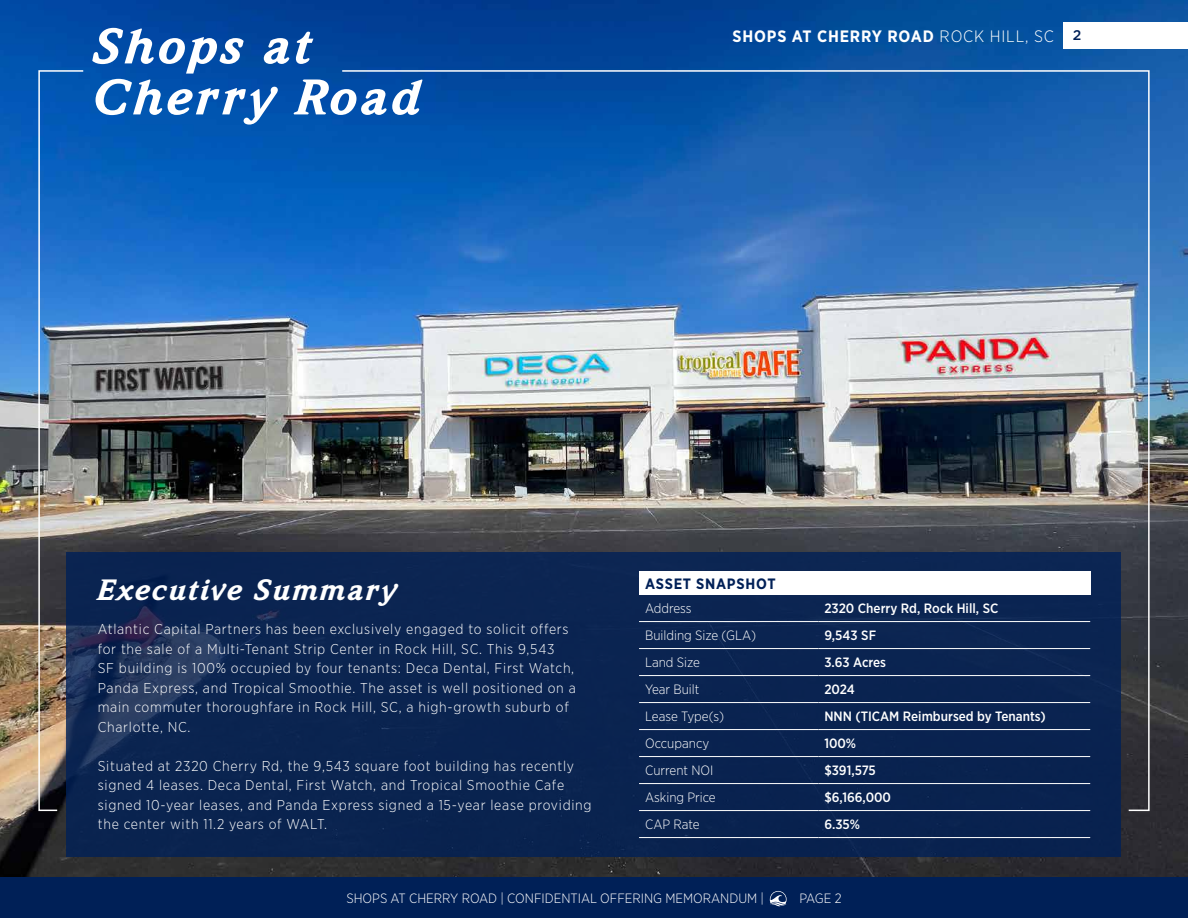
<style>
.page{position:relative;width:1188px;height:918px;background:#fff}
.page>*{position:absolute;margin:0;border:0;box-sizing:border-box;transform-origin:0 0}
.t1{font:italic 900 51px/51px "Weidemann IT Cby BT";letter-spacing:.05em;color:#fff}
.t2{font:italic 900 30px "Weidemann IT Cby BT";letter-spacing:.05em;color:#fff}
.t3{font:700 16.5px "Gotham Narrow";letter-spacing:.05em;color:#fff}
.t4{font:700 15px "Gotham Narrow";letter-spacing:.05em;color:#002057}
.t5{font:300 14.25px/19.5px "Gotham Narrow";letter-spacing:.05em;color:#fff}
.t6{font:500 13.95px "Gotham";color:#002057}
.t7{font:300 13.5px "Gotham Narrow";color:#fff}
.t8{font:500 13.5px "Gotham Narrow";color:#fff}
.s1{font-weight:300}
</style>
<div class="page">
<img style="left:0;top:0;width:1188px;height:878px">
<div style="left:0;top:878px;width:1188px;height:40px;background:#002057"></div>
<svg style="left:770px;top:891px;width:17px;height:16px"></svg>
<svg style="left:67px;top:552px;width:1054px;height:304px;background:#0c2551"></svg>
<hr style="left:639px;top:837px;width:179px;height:1px;background:#fff">
<hr style="left:818px;top:837px;width:272px;height:1px;background:#fff">
<img style="left:38px;top:69px;width:47px;height:743px">
<img style="left:341px;top:69px;width:809px;height:743px">
<div style="left:1063px;top:22px;width:125px;height:26px;background:#fff"></div>
<h1 class="t1" style="left:94px;top:19px;width:330px">Shops at<br>Cherry Road</h1>
<p class="t6" style="left:1073px;top:26px;width:10px">2</p>
<p class="t3" style="left:733px;top:25px;width:323px">SHOPS AT CHERRY ROAD <span class="s1">ROCK HILL, SC</span></p>
<h2 class="t2" style="left:98px;top:571px;width:301px">Executive Summary</h2>
<p class="t5" style="left:98px;top:619px;width:480px">Atlantic Capital Partners has been exclusively engaged to solicit offers for the sale of a Multi-Tenant Strip Center in Rock Hill, SC. This 9,543<br>SF building is 100% occupied by four tenants: Deca Dental, First Watch, Panda Express, and Tropical Smoothie. The asset is well positioned on a main commuter thoroughfare in Rock Hill, SC, a high-growth suburb of Charlotte, NC.</p>
<p class="t5" style="left:98px;top:755px;width:495px">Situated at 2320 Cherry Rd, the 9,543 square foot building has recently signed 4 leases. Deca Dental, First Watch, and Tropical Smoothie Cafe signed 10-year leases, and Panda Express signed a 15-year lease providing the center with 11.2 years of WALT.</p>
<p class="t4" style="left:645px;top:574px;width:132px">ASSET SNAPSHOT</p>
<p class="t7" style="left:645px;top:600px;width:48px">Address</p>
<p class="t8" style="left:824px;top:600px;width:176px">2320 Cherry Rd, Rock Hill, SC</p>
<p class="t7" style="left:645px;top:627px;width:113px">Building Size (GLA)</p>
<p class="t8" style="left:824px;top:627px;width:53px">9,543 SF</p>
<p class="t7" style="left:645px;top:654px;width:56px">Land Size</p>
<p class="t8" style="left:824px;top:654px;width:63px">3.63 Acres</p>
<p class="t7" style="left:645px;top:681px;width:56px">Year Built</p>
<p class="t8" style="left:824px;top:681px;width:32px">2024</p>
<p class="t7" style="left:645px;top:708px;width:80px">Lease Type(s)</p>
<p class="t8" style="left:824px;top:708px;width:223px">NNN (TICAM Reimbursed by Tenants)</p>
<p class="t7" style="left:645px;top:735px;width:66px">Occupancy</p>
<p class="t8" style="left:824px;top:735px;width:33px">100%</p>
<p class="t7" style="left:645px;top:762px;width:70px">Current NOI</p>
<p class="t8" style="left:824px;top:762px;width:53px">$391,575</p>
<p class="t7" style="left:645px;top:789px;width:72px">Asking Price</p>
<p class="t8" style="left:824px;top:789px;width:68px">$6,166,000</p>
<p class="t7" style="left:645px;top:816px;width:56px">CAP Rate</p>
<p class="t8" style="left:824px;top:816px;width:37px">6.35%</p>
<p class="t7" style="left:346px;top:890px;width:419px">SHOPS AT CHERRY ROAD | CONFIDENTIAL OFFERING MEMORANDUM |</p>
<p class="t7" style="left:799px;top:890px;width:44px">PAGE 2</p>
</div>
